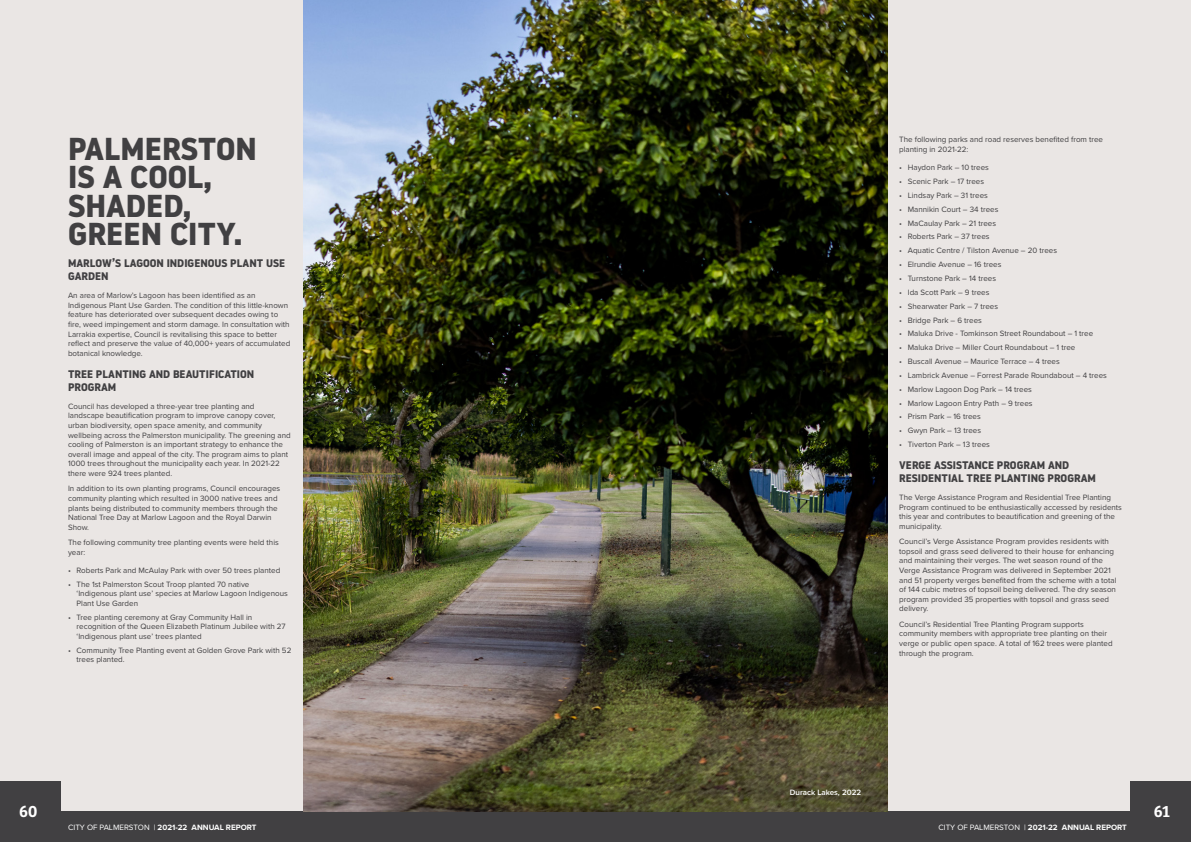
<style>
.page{position:relative;width:1191px;height:842px;background:#eae6e4}
.page>*{position:absolute;margin:0;border:0;box-sizing:border-box;transform-origin:0 0}
.t1{font:700 31.7px/28.5px "Noway";color:#414042}
.t2{font:17px "Bree Serif Sb";color:#fff}
.t3{font:700 11px/13.2px "Noway";color:#414042}
.t4{font:8px/9.6px "Proxima Nova";color:#414042}
.t5{font:700 8px "Proxima Nova";color:#fff}
.t6{font:600 8px "Proxima Nova";color:#fff}
.s1{font-weight:400}
</style>
<div class="page">
<div style="left:0;top:781px;width:61px;height:61px;background:#414042"></div>
<div style="left:0;top:811px;width:1191px;height:31px;background:#414042"></div>
<div style="left:1130px;top:781px;width:61px;height:61px;background:#414042"></div>
<img style="left:304px;top:0;width:583px;height:811px">
<h1 class="t1" style="left:68px;top:135px;width:190px">PALMERSTON<br>IS A COOL,<br>SHADED,<br>GREEN CITY.</h1>
<h3 class="t3" style="left:68px;top:256px;width:218px">MARLOW’S LAGOON INDIGENOUS PLANT USE<br>GARDEN</h3>
<p class="t4" style="left:68px;top:290px;width:224px">An area of Marlow’s Lagoon has been identified as an Indigenous Plant Use Garden. The condition of this little-known feature has deteriorated over subsequent decades owing to fire, weed impingement and storm damage. In consultation with Larrakia expertise, Council is revitalising this space to better reflect and preserve the value of 40,000+ years of accumulated botanical knowledge.</p>
<h3 class="t3" style="left:68px;top:367px;width:188px">TREE PLANTING AND BEAUTIFICATION<br>PROGRAM</h3>
<p class="t4" style="left:68px;top:401px;width:224px">Council has developed a three-year tree planting and landscape beautification program to improve canopy cover, urban biodiversity, open space amenity, and community wellbeing across the Palmerston municipality. The greening and cooling of Palmerston is an important strategy to enhance the overall image and appeal of the city. The program aims to plant 1000 trees throughout the municipality each year. In 2021-22 there were 924 trees planted.</p>
<p class="t4" style="left:68px;top:483px;width:214px">In addition to its own planting programs, Council encourages community planting which resulted in 3000 native trees and plants being distributed to community members through the National Tree Day at Marlow Lagoon and the Royal Darwin Show.</p>
<p class="t4" style="left:68px;top:537px;width:212px">The following community tree planting events were held this year:</p>
<p class="t4" style="left:68px;top:565px;width:214px">• Roberts Park and McAulay Park with over 50 trees planted</p>
<p class="t4" style="left:77px;top:579px;width:213px;text-indent:-9px">• The 1st Palmerston Scout Troop planted 70 native ‘Indigenous plant use’ species at Marlow Lagoon Indigenous<br>Plant Use Garden</p>
<p class="t4" style="left:77px;top:612px;width:211px;text-indent:-9px">• Tree planting ceremony at Gray Community Hall in recognition of the Queen Elizabeth Platinum Jubilee with 27 ‘Indigenous plant use’ trees planted</p>
<p class="t4" style="left:77px;top:645px;width:216px;text-indent:-9px">• Community Tree Planting event at Golden Grove Park with 52 trees planted.</p>
<p class="t4" style="left:899px;top:135px;width:205px">The following parks and road reserves benefited from tree planting in 2021-22:</p>
<p class="t4" style="left:899px;top:162px;width:91px">• Haydon Park – 10 trees</p>
<p class="t4" style="left:899px;top:176px;width:86px">• Scenic Park – 17 trees</p>
<p class="t4" style="left:899px;top:190px;width:90px">• Lindsay Park – 31 trees</p>
<p class="t4" style="left:899px;top:204px;width:101px">• Mannikin Court – 34 trees</p>
<p class="t4" style="left:899px;top:218px;width:98px">• MaCaulay Park – 21 trees</p>
<p class="t4" style="left:899px;top:232px;width:92px">• Roberts Park – 37 trees</p>
<p class="t4" style="left:899px;top:245px;width:159px">• Aquatic Centre / Tilston Avenue – 20 trees</p>
<p class="t4" style="left:899px;top:259px;width:104px">• Elrundie Avenue – 16 trees</p>
<p class="t4" style="left:899px;top:273px;width:98px">• Turnstone Park – 14 trees</p>
<p class="t4" style="left:899px;top:287px;width:92px">• Ida Scott Park – 9 trees</p>
<p class="t4" style="left:899px;top:301px;width:100px">• Shearwater Park – 7 trees</p>
<p class="t4" style="left:899px;top:315px;width:84px">• Bridge Park – 6 trees</p>
<p class="t4" style="left:899px;top:329px;width:195px">• Maluka Drive - Tomkinson Street Roundabout – 1 tree</p>
<p class="t4" style="left:899px;top:342px;width:178px">• Maluka Drive – Miller Court Roundabout – 1 tree</p>
<p class="t4" style="left:899px;top:356px;width:162px">• Buscall Avenue – Maurice Terrace – 4 trees</p>
<p class="t4" style="left:899px;top:370px;width:209px">• Lambrick Avenue – Forrest Parade Roundabout – 4 trees</p>
<p class="t4" style="left:899px;top:384px;width:134px">• Marlow Lagoon Dog Park – 14 trees</p>
<p class="t4" style="left:899px;top:398px;width:135px">• Marlow Lagoon Entry Path – 9 trees</p>
<p class="t4" style="left:899px;top:412px;width:83px">• Prism Park – 16 trees</p>
<p class="t4" style="left:899px;top:425px;width:83px">• Gwyn Park – 13 trees</p>
<p class="t4" style="left:899px;top:439px;width:92px">• Tiverton Park – 13 trees</p>
<h3 class="t3" style="left:899px;top:458px;width:198px">VERGE ASSISTANCE PROGRAM AND<br>RESIDENTIAL TREE PLANTING PROGRAM</h3>
<p class="t4" style="left:899px;top:492px;width:224px">The Verge Assistance Program and Residential Tree Planting Program continued to be enthusiastically accessed by residents this year and contributes to beautification and greening of the municipality.</p>
<p class="t4" style="left:899px;top:536px;width:219px">Council’s Verge Assistance Program provides residents with topsoil and grass seed delivered to their house for enhancing and maintaining their verges. The wet season round of the Verge Assistance Program was delivered in September 2021 and 51 property verges benefited from the scheme with a total of 144 cubic metres of topsoil being delivered. The dry season program provided 35 properties with topsoil and grass seed delivery.</p>
<p class="t4" style="left:899px;top:619px;width:215px">Council’s Residential Tree Planting Program supports community members with appropriate tree planting on their verge or public open space. A total of 162 trees were planted through the program.</p>
<p class="t6" style="left:790px;top:786px;width:73px">Durack Lakes, 2022</p>
<h2 class="t2" style="left:19px;top:798px;width:20px">60</h2>
<h2 class="t2" style="left:1153px;top:798px;width:18px">61</h2>
<p class="t5" style="left:68px;top:822px;width:190px"><span class="s1">CITY OF PALMERSTON |</span> 2021-22 ANNUAL REPORT</p>
<p class="t5" style="left:938px;top:822px;width:190px"><span class="s1">CITY OF PALMERSTON |</span> 2021-22 ANNUAL REPORT</p>
</div>
